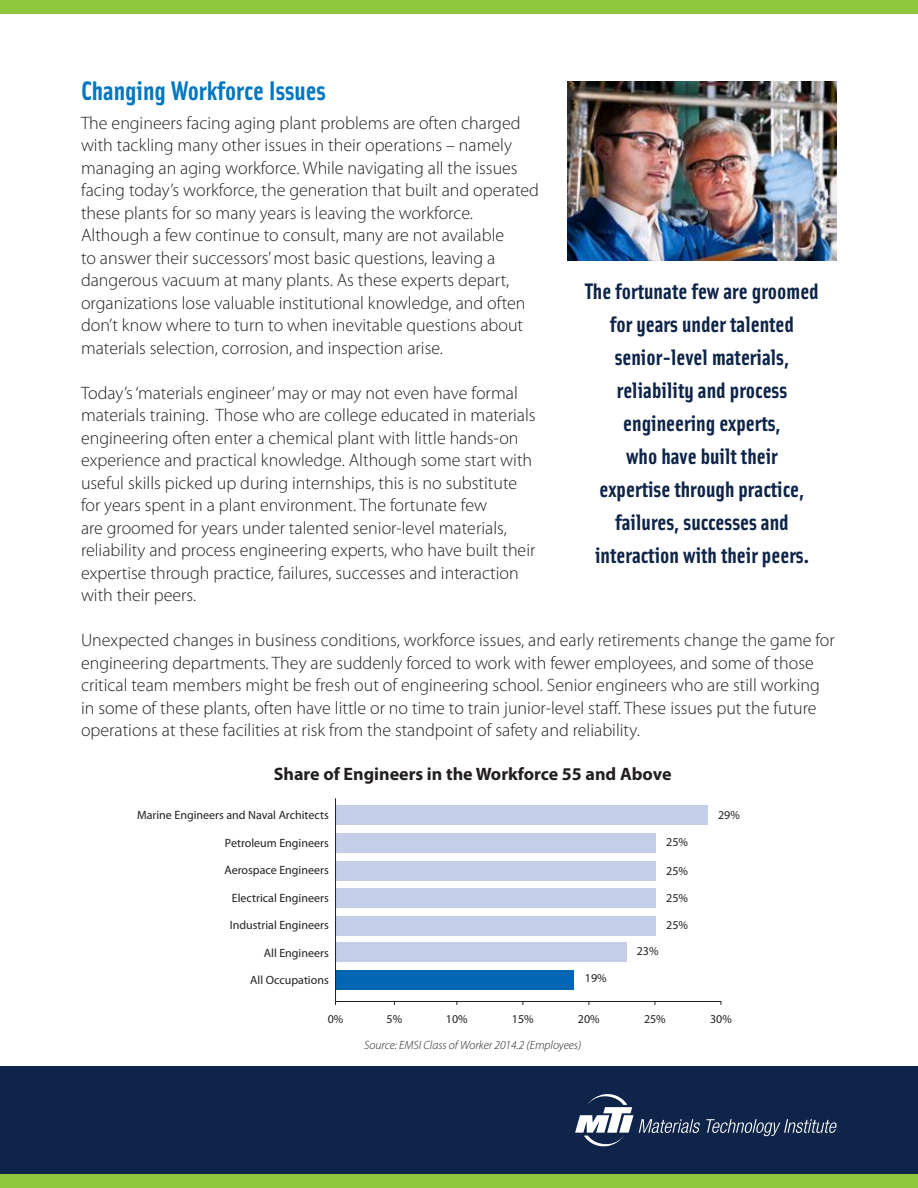
<style>
.page{position:relative;width:918px;height:1188px;background:#fff}
.page>*{position:absolute;margin:0;border:0;box-sizing:border-box;transform-origin:0 0}
.t1{font:27px "Solex Bold Lining";color:#0077c0}
.t2{font:22.5px/33px "Solex Bold Lining";color:#0e2448;text-align:center}
.t3{font:300 18px/22.5px "Myriad Pro";color:#241f1f}
.t4{font:700 18px "Myriad Pro";color:#241f1f}
.t5{font:12px "Myriad Pro";color:#241f1f}
.t6{font:italic 300 12px "Myriad Pro";color:#241f1f}
</style>
<div class="page">
<div style="left:0;top:1066px;width:918px;height:122px;background:#0e2448"></div>
<div style="left:0;top:1174px;width:918px;height:14px;background:#90c73d"></div>
<div style="left:0;top:0;width:918px;height:14px;background:#90c73d"></div>
<svg style="left:575px;top:1094px;width:125px;height:53px"></svg>
<svg style="left:706px;top:1119px;width:131px;height:17px"></svg>
<img style="left:567px;top:81px;width:270px;height:179px">
<svg style="left:335px;top:798px;width:386px;height:204px"></svg>
<h1 class="t1" style="left:81px;top:73px;width:246px">Changing Workforce Issues</h1>
<p class="t3" style="left:81px;top:112px;width:460px">The engineers facing aging plant problems are often charged with tackling many other issues in their operations – namely managing an aging workforce. While navigating all the issues facing today’s workforce, the generation that built and operated these plants for so many years is leaving the workforce.<br>Although a few continue to consult, many are not available<br>to answer their successors’ most basic questions, leaving a dangerous vacuum at many plants. As these experts depart, organizations lose valuable institutional knowledge, and often don’t know where to turn to when inevitable questions about materials selection, corrosion, and inspection arise.</p>
<p class="t3" style="left:81px;top:382px;width:456px">Today’s ‘materials engineer’ may or may not even have formal materials training. Those who are college educated in materials engineering often enter a chemical plant with little hands-on experience and practical knowledge. Although some start with useful skills picked up during internships, this is no substitute for years spent in a plant environment. The fortunate few<br>are groomed for years under talented senior-level materials, reliability and process engineering experts, who have built their expertise through practice, failures, successes and interaction with their peers.</p>
<p class="t3" style="left:81px;top:629px;width:755px">Unexpected changes in business conditions, workforce issues, and early retirements change the game for engineering departments. They are suddenly forced to work with fewer employees, and some of those critical team members might be fresh out of engineering school. Senior engineers who are still working in some of these plants, often have little or no time to train junior-level staff. These issues put the future operations at these facilities at risk from the standpoint of safety and reliability.</p>
<p class="t2" style="left:585px;top:274px;width:235px">The fortunate few are groomed for years under talented senior-level materials, reliability and process engineering experts,<br>who have built their<br>expertise through practice, failures, successes and interaction with their peers.</p>
<p class="t4" style="left:274px;top:763px;width:399px">Share of Engineers in the Workforce 55 and Above</p>
<p class="t5" style="left:137px;top:808px;width:193px">Marine Engineers and Naval Architects</p>
<p class="t5" style="left:225px;top:835px;width:105px">Petroleum Engineers</p>
<p class="t5" style="left:225px;top:863px;width:106px">Aerospace Engineers</p>
<p class="t5" style="left:232px;top:890px;width:98px">Electrical Engineers</p>
<p class="t5" style="left:230px;top:918px;width:101px">Industrial Engineers</p>
<p class="t5" style="left:264px;top:945px;width:66px">All Engineers</p>
<p class="t5" style="left:250px;top:973px;width:80px">All Occupations</p>
<p class="t5" style="left:585px;top:971px;width:23px">19%</p>
<p class="t5" style="left:637px;top:944px;width:23px">23%</p>
<p class="t5" style="left:666px;top:835px;width:23px">25%</p>
<p class="t5" style="left:666px;top:864px;width:23px">25%</p>
<p class="t5" style="left:666px;top:890px;width:23px">25%</p>
<p class="t5" style="left:666px;top:917px;width:23px">25%</p>
<p class="t5" style="left:718px;top:808px;width:23px">29%</p>
<p class="t5" style="left:328px;top:1012px;width:17px">0%</p>
<p class="t5" style="left:387px;top:1012px;width:17px">5%</p>
<p class="t5" style="left:446px;top:1012px;width:23px">10%</p>
<p class="t5" style="left:512px;top:1012px;width:23px">15%</p>
<p class="t5" style="left:578px;top:1012px;width:23px">20%</p>
<p class="t5" style="left:644px;top:1012px;width:23px">25%</p>
<p class="t5" style="left:710px;top:1012px;width:23px">30%</p>
<p class="t6" style="left:364px;top:1038px;width:219px">Source: EMSI Class of Worker 2014.2 (Employees)</p>
</div>
